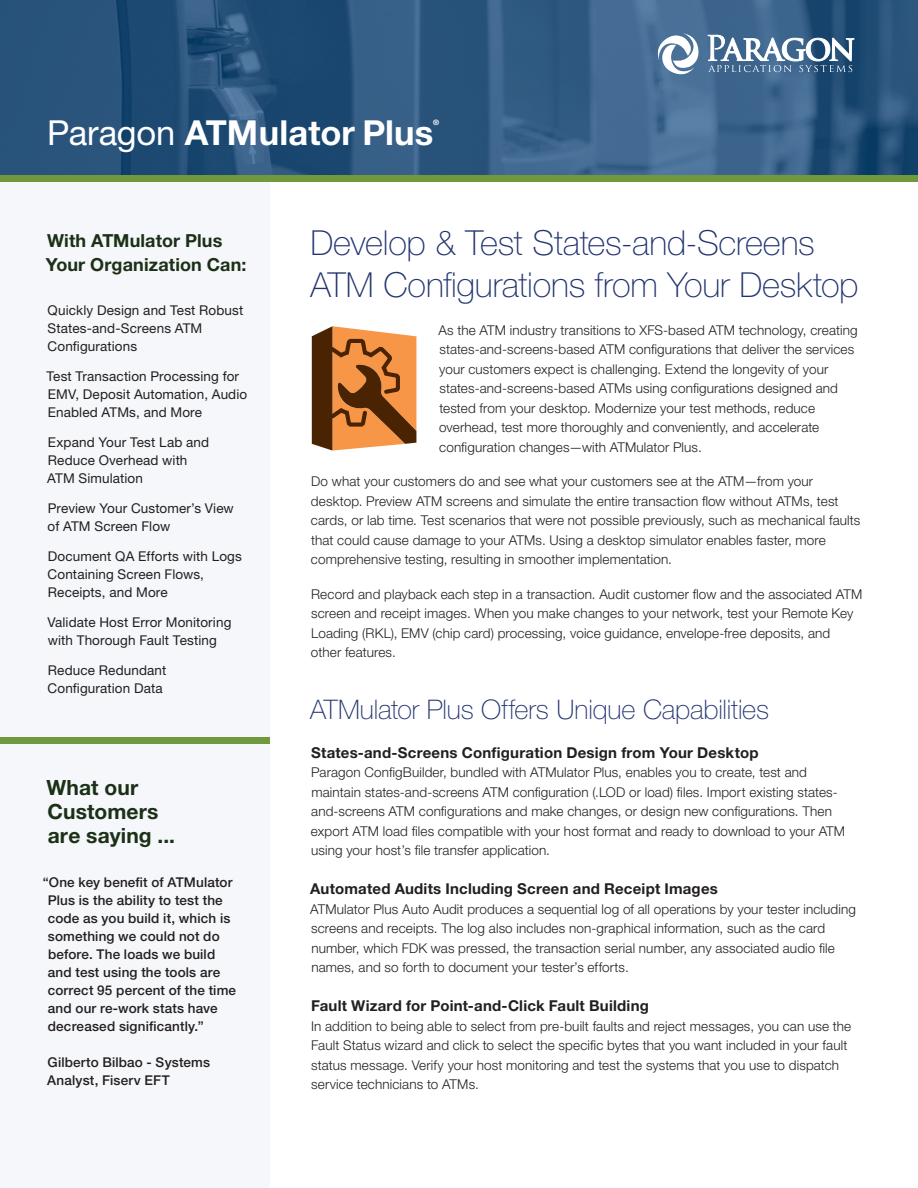
<style>
.page{position:relative;width:918px;height:1188px;background:#fff}
.page>*{position:absolute;margin:0;border:0;box-sizing:border-box;transform-origin:0 0}
.t1{font:100 34.5px/42px "Helvetica Neue LT Std";letter-spacing:-.005em;color:#22346f}
.t2{font:700 34.5px "Helvetica Neue LT Std";letter-spacing:.005em;color:#fff}
.t3{font:100 27px "Helvetica Neue LT Std";letter-spacing:-.005em;color:#22346f}
.t4{font:700 21px "Helvetica Neue LT Std";letter-spacing:.005em;color:#1b3016}
.t5{font:700 18px/24px "Helvetica Neue LT Std";letter-spacing:.005em;color:#1b3016}
.t6{font:700 15px "Helvetica Neue LT Std";letter-spacing:.015em;color:#231f20}
.t7{font:300 13.5px/19.5px "Helvetica Neue LT Std";letter-spacing:.01em;color:#231f20}
.t8{font:13.5px/18px "Helvetica Neue LT Std";letter-spacing:.01em;color:#231f20}
.t9{font:500 13.5px/18px "Helvetica Neue LT Std";letter-spacing:.01em;color:#231f20}
.t10{font:700 7.5px "Helvetica Neue LT Std";color:#fff}
.s1{font-weight:400}
</style>
<div class="page">
<img style="left:0;top:0;width:918px;height:176px">
<div style="left:0;top:176px;width:270px;height:1012px;background:#f5f7fa"></div>
<div style="left:0;top:737px;width:270px;height:7px;background:#70993e"></div>
<svg style="left:658px;top:33px;width:42px;height:41px"></svg>
<svg style="left:708px;top:33px;width:146px;height:39px"></svg>
<svg style="left:312px;top:326px;width:104px;height:125px;background:#b27039"></svg>
<div style="left:0;top:176px;width:918px;height:6px;background:#70993e"></div>
<p class="t2" style="left:47px;top:111px;width:388px"><span class="s1">Paragon</span> ATMulator Plus</p>
<p class="t10" style="left:433px;top:118px;width:7px">®</p>
<p class="t5" style="left:46px;top:228px;width:202px">With ATMulator Plus<br>Your Organization Can:</p>
<p class="t8" style="left:48px;top:301px;width:197px">Quickly Design and Test Robust<br>States-and-Screens ATM<br>Configurations</p>
<p class="t8" style="left:46px;top:367px;width:202px">Test Transaction Processing for<br>EMV, Deposit Automation, Audio<br>Enabled ATMs, and More</p>
<p class="t8" style="left:48px;top:433px;width:163px">Expand Your Test Lab and<br>Reduce Overhead with</p>
<p class="t8" style="left:47px;top:469px;width:97px">ATM Simulation</p>
<p class="t8" style="left:48px;top:499px;width:188px">Preview Your Customer’s View</p>
<p class="t8" style="left:48px;top:517px;width:124px">of ATM Screen Flow</p>
<p class="t8" style="left:48px;top:547px;width:196px">Document QA Efforts with Logs<br>Containing Screen Flows,<br>Receipts, and More</p>
<p class="t8" style="left:47px;top:613px;width:186px">Validate Host Error Monitoring with Thorough Fault Testing</p>
<p class="t8" style="left:48px;top:661px;width:120px">Reduce Redundant</p>
<p class="t8" style="left:48px;top:679px;width:117px">Configuration Data</p>
<p class="t4" style="left:47px;top:775px;width:93px">What our</p>
<p class="t4" style="left:47px;top:799px;width:113px">Customers</p>
<p class="t4" style="left:48px;top:823px;width:129px">are saying ...</p>
<p class="t9" style="left:48px;top:873px;width:190px;text-indent:-5px">“One key benefit of ATMulator<br>Plus is the ability to test the code as you build it, which is something we could not do before. The loads we build and test using the tools are correct 95 percent of the time and our re-work stats have decreased significantly.”</p>
<p class="t9" style="left:47px;top:1053px;width:164px">Gilberto Bilbao - Systems<br>Analyst, Fiserv EFT</p>
<p class="t1" style="left:310px;top:222px;width:550px">Develop &amp; Test States-and-Screens<br>ATM Configurations from Your Desktop</p>
<p class="t7" style="left:439px;top:320px;width:421px">As the ATM industry transitions to XFS-based ATM technology, creating states-and-screens-based ATM configurations that deliver the services your customers expect is challenging. Extend the longevity of your states-and-screens-based ATMs using configurations designed and tested from your desktop. Modernize your test methods, reduce overhead, test more thoroughly and conveniently, and accelerate configuration changes—with ATMulator Plus.</p>
<p class="t7" style="left:311px;top:471px;width:551px">Do what your customers do and see what your customers see at the ATM—from your desktop. Preview ATM screens and simulate the entire transaction flow without ATMs, test cards, or lab time. Test scenarios that were not possible previously, such as mechanical faults that could cause damage to your ATMs. Using a desktop simulator enables faster, more</p>
<p class="t7" style="left:311px;top:549px;width:363px">comprehensive testing, resulting in smoother implementation.</p>
<p class="t7" style="left:311px;top:584px;width:553px">Record and playback each step in a transaction. Audit customer flow and the associated ATM</p>
<p class="t7" style="left:311px;top:603px;width:544px">screen and receipt images. When you make changes to your network, test your Remote Key</p>
<p class="t7" style="left:311px;top:623px;width:521px">Loading (RKL), EMV (chip card) processing, voice guidance, envelope-free deposits, and</p>
<p class="t7" style="left:311px;top:642px;width:86px">other features.</p>
<p class="t3" style="left:310px;top:694px;width:460px">ATMulator Plus Offers Unique Capabilities</p>
<p class="t6" style="left:311px;top:743px;width:449px">States-and-Screens Configuration Design from Your Desktop</p>
<p class="t7" style="left:311px;top:762px;width:497px">Paragon ConfigBuilder, bundled with ATMulator Plus, enables you to create, test and</p>
<p class="t7" style="left:311px;top:782px;width:528px">maintain states-and-screens ATM configuration (.LOD or load) files. Import existing states-</p>
<p class="t7" style="left:311px;top:801px;width:522px">and-screens ATM configurations and make changes, or design new configurations. Then</p>
<p class="t7" style="left:311px;top:821px;width:536px">export ATM load files compatible with your host format and ready to download to your ATM</p>
<p class="t7" style="left:311px;top:840px;width:240px">using your host’s file transfer application.</p>
<p class="t6" style="left:310px;top:880px;width:409px">Automated Audits Including Screen and Receipt Images</p>
<p class="t7" style="left:310px;top:899px;width:547px">ATMulator Plus Auto Audit produces a sequential log of all operations by your tester including</p>
<p class="t7" style="left:311px;top:918px;width:516px">screens and receipts. The log also includes non-graphical information, such as the card</p>
<p class="t7" style="left:311px;top:938px;width:525px">number, which FDK was pressed, the transaction serial number, any associated audio file</p>
<p class="t7" style="left:311px;top:957px;width:319px">names, and so forth to document your tester’s efforts.</p>
<p class="t6" style="left:311px;top:997px;width:339px">Fault Wizard for Point-and-Click Fault Building</p>
<p class="t7" style="left:311px;top:1016px;width:542px">In addition to being able to select from pre-built faults and reject messages, you can use the</p>
<p class="t7" style="left:311px;top:1035px;width:538px">Fault Status wizard and click to select the specific bytes that you want included in your fault</p>
<p class="t7" style="left:311px;top:1055px;width:529px">status message. Verify your host monitoring and test the systems that you use to dispatch</p>
<p class="t7" style="left:311px;top:1074px;width:169px">service technicians to ATMs.</p>
</div>
